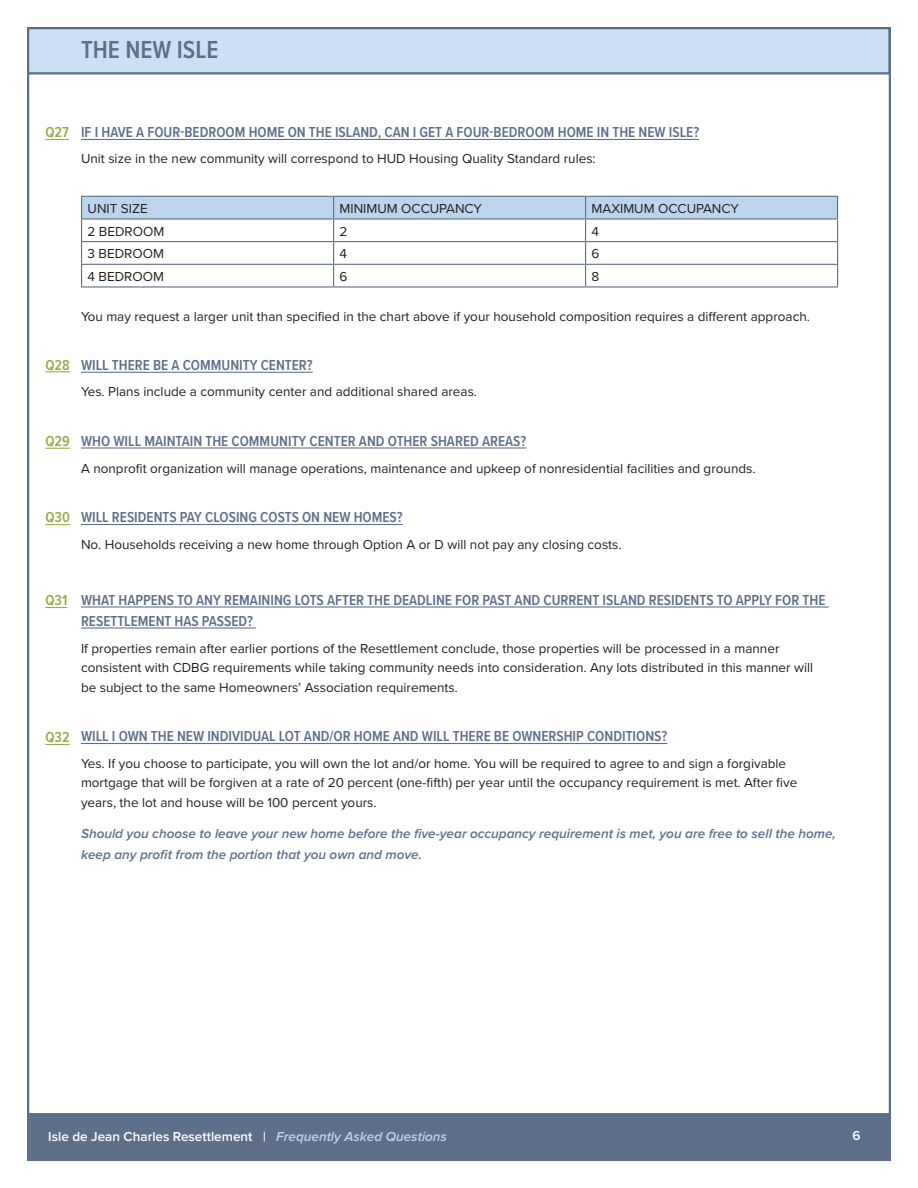
<style>
.page{position:relative;width:918px;height:1188px;background:#fff}
.page>*{position:absolute;margin:0;border:0;box-sizing:border-box;transform-origin:0 0}
.t1{font:600 25.5px "Proxima Nova Cond";color:#5d6f89}
.FAQ_Question_Heading{font:600 15px "Proxima Nova Cond";color:#5d6f89}
.FAQ_Body_Text{font:600 15px/21px "Proxima Nova Cond";color:#5d6f89}
.FAQ_Question_Heading-2{font:600 15px "Proxima Nova Cond";color:#9ca743}
.FAQ_Body_Text-2{font:13.5px/19.5px "Proxima Nova";color:#231f20}
.FAQ_Note{font:italic 600 13.5px/21px "Proxima Nova";color:#5d6f89}
.FAQ_Question_Heading-3{font:13.5px "Proxima Nova";color:#231f20}
.t2{font:600 13.5px "Proxima Nova";color:#fff}
.s1{font-style:italic}
.s2{font-style:italic;color:#bdd4ef}
</style>
<div class="page">
<div style="left:27px;top:1113px;width:864px;height:48px;background:#5d6f89"></div>
<hr style="left:81px;top:139px;width:618px;height:1px;background:#5d6f89">
<hr style="left:81px;top:372px;width:232px;height:1px;background:#5d6f89">
<hr style="left:81px;top:447px;width:445px;height:2px;background:#5d6f89">
<hr style="left:81px;top:524px;width:322px;height:1px;background:#5d6f89">
<hr style="left:81px;top:606px;width:748px;height:2px;background:#5d6f89">
<hr style="left:81px;top:627px;width:175px;height:2px;background:#5d6f89">
<hr style="left:81px;top:743px;width:586px;height:1px;background:#5d6f89">
<svg style="left:81px;top:196px;width:757px;height:90px"></svg>
<hr style="left:81px;top:286px;width:253px;height:2px;background:#5d6f89">
<hr style="left:334px;top:286px;width:252px;height:2px;background:#5d6f89">
<hr style="left:586px;top:286px;width:252px;height:2px;background:#5d6f89">
<div style="left:27px;top:27px;width:864px;height:48px;background:#cddff3;border:2px solid #5d6f89"></div>
<svg style="left:45px;top:139px;width:24px;height:1px"></svg>
<svg style="left:45px;top:371px;width:25px;height:1px"></svg>
<svg style="left:45px;top:448px;width:25px;height:1px"></svg>
<svg style="left:45px;top:524px;width:25px;height:1px"></svg>
<svg style="left:45px;top:607px;width:22px;height:1px"></svg>
<svg style="left:45px;top:744px;width:25px;height:1px"></svg>
<p class="t1" style="left:81px;top:31px;width:139px">THE NEW ISLE</p>
<p class="FAQ_Question_Heading-2" style="left:45px;top:121px;width:25px">Q27</p>
<p class="FAQ_Question_Heading-2" style="left:45px;top:354px;width:26px">Q28</p>
<p class="FAQ_Question_Heading-2" style="left:45px;top:430px;width:26px">Q29</p>
<p class="FAQ_Question_Heading-2" style="left:45px;top:506px;width:26px">Q30</p>
<p class="FAQ_Question_Heading" style="left:81px;top:121px;width:620px">IF I HAVE A FOUR-BEDROOM HOME ON THE ISLAND, CAN I GET A FOUR-BEDROOM HOME IN THE NEW ISLE?</p>
<p class="FAQ_Question_Heading-3" style="left:81px;top:149px;width:516px">Unit size in the new community will correspond to HUD Housing Quality Standard rules:</p>
<p class="FAQ_Body_Text-2" style="left:88px;top:198px;width:62px">UNIT SIZE</p>
<p class="FAQ_Body_Text-2" style="left:340px;top:198px;width:144px">MINIMUM OCCUPANCY</p>
<p class="FAQ_Body_Text-2" style="left:592px;top:198px;width:149px">MAXIMUM OCCUPANCY</p>
<p class="FAQ_Body_Text-2" style="left:88px;top:221px;width:78px">2 BEDROOM</p>
<p class="FAQ_Body_Text-2" style="left:340px;top:221px;width:9px">2</p>
<p class="FAQ_Body_Text-2" style="left:592px;top:221px;width:9px">4</p>
<p class="FAQ_Body_Text-2" style="left:88px;top:243px;width:78px">3 BEDROOM</p>
<p class="FAQ_Body_Text-2" style="left:340px;top:243px;width:9px">4</p>
<p class="FAQ_Body_Text-2" style="left:592px;top:243px;width:9px">6</p>
<p class="FAQ_Body_Text-2" style="left:88px;top:266px;width:78px">4 BEDROOM</p>
<p class="FAQ_Body_Text-2" style="left:340px;top:266px;width:9px">6</p>
<p class="FAQ_Body_Text-2" style="left:592px;top:266px;width:9px">8</p>
<p class="FAQ_Body_Text-2" style="left:81px;top:306px;width:730px">You may request a larger unit than specified in the chart above if your household composition requires a different approach.</p>
<p class="FAQ_Question_Heading" style="left:81px;top:354px;width:233px">WILL THERE BE A COMMUNITY CENTER?</p>
<p class="FAQ_Body_Text-2" style="left:81px;top:381px;width:398px">Yes. Plans include a community center and additional shared areas.</p>
<p class="FAQ_Body_Text" style="left:81px;top:430px;width:447px">WHO WILL MAINTAIN THE COMMUNITY CENTER AND OTHER SHARED AREAS?</p>
<p class="FAQ_Body_Text-2" style="left:81px;top:458px;width:676px">A nonprofit organization will manage operations, maintenance and upkeep of nonresidential facilities and grounds.</p>
<p class="FAQ_Question_Heading" style="left:81px;top:506px;width:323px">WILL RESIDENTS PAY CLOSING COSTS ON NEW HOMES?</p>
<p class="FAQ_Question_Heading-3" style="left:81px;top:534px;width:542px">No. Households receiving a new home through Option A or D will not pay any closing costs.</p>
<p class="FAQ_Question_Heading-2" style="left:45px;top:589px;width:23px">Q31</p>
<p class="FAQ_Question_Heading-2" style="left:45px;top:726px;width:26px">Q32</p>
<p class="FAQ_Body_Text" style="left:81px;top:589px;width:746px">WHAT HAPPENS TO ANY REMAINING LOTS AFTER THE DEADLINE FOR PAST AND CURRENT ISLAND RESIDENTS TO APPLY FOR THE<br>RESETTLEMENT HAS PASSED?</p>
<p class="FAQ_Body_Text-2" style="left:81px;top:638px;width:734px">If properties remain after earlier portions of the Resettlement conclude, those properties will be processed in a manner consistent with CDBG requirements while taking community needs into consideration. Any lots distributed in this manner will</p>
<p class="FAQ_Body_Text-2" style="left:81px;top:677px;width:378px">be subject to the same Homeowners’ Association requirements.</p>
<p class="FAQ_Question_Heading" style="left:81px;top:725px;width:588px">WILL I OWN THE NEW INDIVIDUAL LOT AND/OR HOME AND WILL THERE BE OWNERSHIP CONDITIONS?</p>
<p class="FAQ_Body_Text-2" style="left:81px;top:753px;width:718px">Yes. If you choose to participate, you will own the lot and/or home. You will be required to agree to and sign a forgivable mortgage that will be forgiven at a rate of 20 percent (one-fifth) per year until the occupancy requirement is met. After five years, the lot and house will be 100 percent yours.</p>
<p class="FAQ_Note" style="left:81px;top:823px;width:756px">Should you choose to leave your new home before the five-year occupancy requirement is met, you are free to sell the home, keep any profit from the portion that you own and move.</p>
<p class="t2" style="left:48px;top:1127px;width:400px">Isle de Jean Charles Resettlement <span class="s1">|</span> <span class="s2">Frequently Asked Questions</span></p>
<p class="t2" style="left:853px;top:1125px;width:10px">6</p>
</div>
